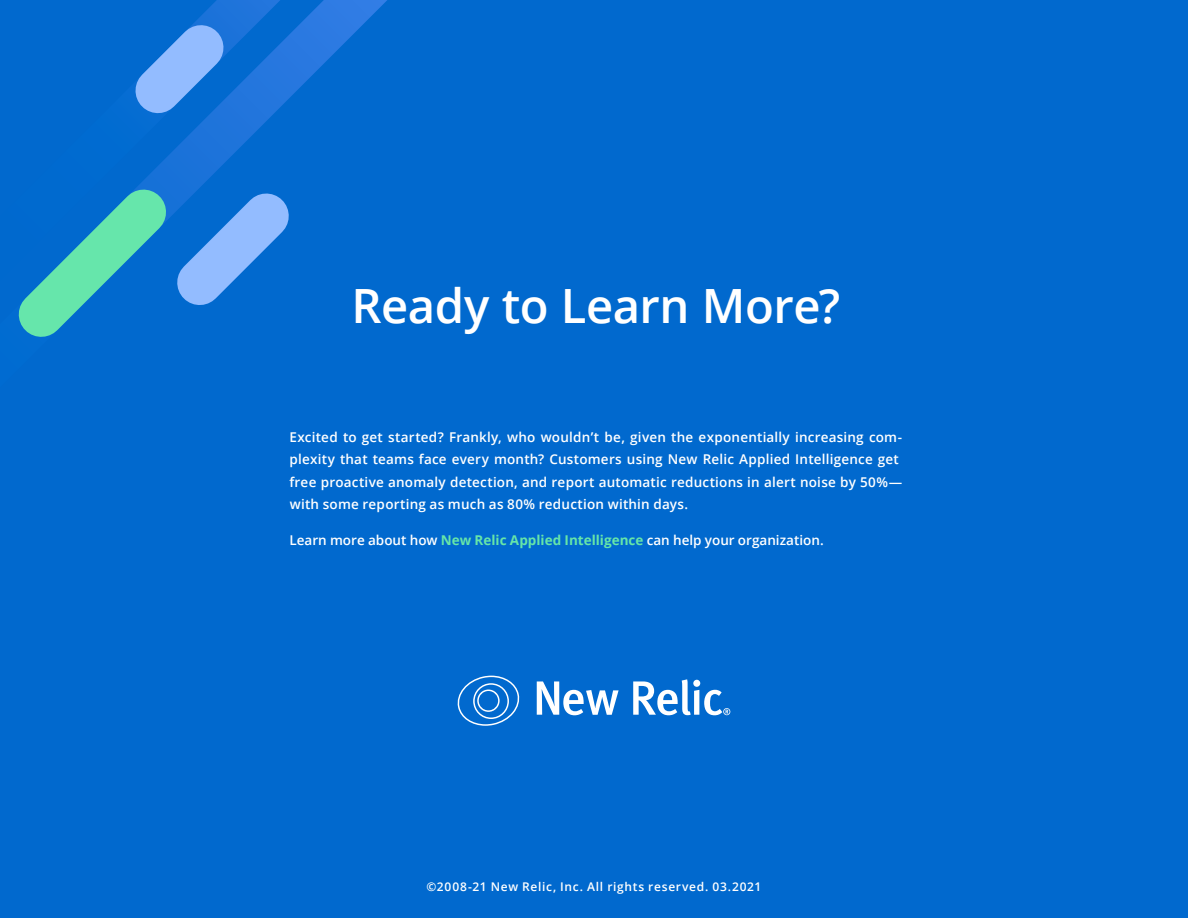
<style>
.page{position:relative;width:1188px;height:918px;background:#0169ce}
.page>*{position:absolute;margin:0;border:0;box-sizing:border-box;transform-origin:0 0}
.t1{font:600 47.25px "Open Sans";letter-spacing:-.01em;color:#fff}
.t2{font:600 13.5px/22.5px "Open Sans";letter-spacing:.015em;color:#fff}
.t3{font:600 12px "Open Sans";letter-spacing:.06em;color:#fff}
.s1{font-weight:700;color:#66e6a8}
</style>
<div class="page">
<svg style="left:537px;top:681px;width:82px;height:34px"></svg>
<svg style="left:633px;top:679px;width:97px;height:36px"></svg>
<svg style="left:458px;top:676px;width:62px;height:50px"></svg>
<svg style="left:330px;top:0;width:57px;height:57px"></svg>
<svg style="left:18px;top:230px;width:76px;height:107px"></svg>
<svg style="left:94px;top:0;width:236px;height:305px"></svg>
<h1 class="t1" style="left:352px;top:274px;width:490px">Ready to Learn More?</h1>
<p class="t2" style="left:289px;top:425px;width:614px">Excited to get started? Frankly, who wouldn’t be, given the exponentially increasing com&shy;plexity that teams face every month? Customers using New Relic Applied Intelligence get free proactive anomaly detection, and report automatic reductions in alert noise by 50%— with some reporting as much as 80% reduction within days.</p>
<p class="t2" style="left:289px;top:529px;width:536px">Learn more about how <span class="s1">New Relic Applied Intelligence</span> can help your organization.</p>
<p class="t3" style="left:427px;top:878px;width:336px">©2008-21 New Relic, Inc. All rights reserved. 03.2021</p>
</div>
